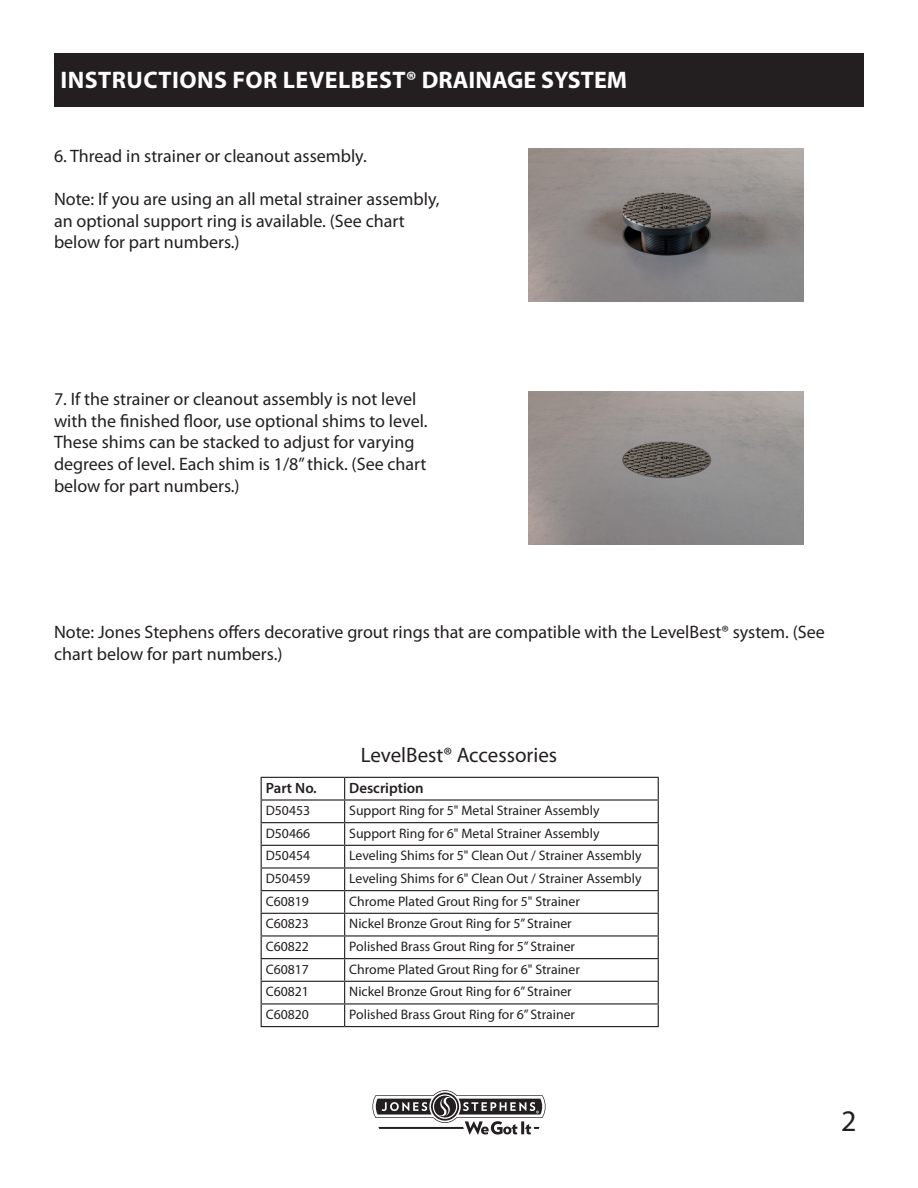
<style>
.page{position:relative;width:918px;height:1188px;background:#fff}
.page>*{position:absolute;margin:0;border:0;box-sizing:border-box;transform-origin:0 0}
.t1{font:30px "Myriad Pro";color:#231f20}
.t2{font:700 24px "Myriad Pro";letter-spacing:.02em;color:#fff}
.t3{font:21px "Myriad Pro";color:#231f20}
.t4{font:18px/21.6px "Myriad Pro";color:#231f20}
.t5{font:600 14.85px "Myriad Pro";color:#231f20}
.t6{font:13.8px "Myriad Pro";color:#231f20}
</style>
<div class="page">
<svg style="left:372px;top:1090px;width:174px;height:45px"></svg>
<div style="left:54px;top:54px;width:810px;height:53px;background:#231f20"></div>
<hr style="left:261px;top:777px;width:84px;height:1px;background:#231f20">
<hr style="left:345px;top:777px;width:314px;height:1px;background:#231f20">
<hr style="left:261px;top:799px;width:84px;height:2px;background:#231f20">
<hr style="left:345px;top:799px;width:314px;height:2px;background:#231f20">
<hr style="left:261px;top:822px;width:84px;height:1px;background:#231f20">
<hr style="left:345px;top:822px;width:314px;height:1px;background:#231f20">
<hr style="left:261px;top:845px;width:84px;height:1px;background:#231f20">
<hr style="left:345px;top:845px;width:314px;height:1px;background:#231f20">
<hr style="left:261px;top:867px;width:84px;height:2px;background:#231f20">
<hr style="left:345px;top:867px;width:314px;height:2px;background:#231f20">
<hr style="left:261px;top:890px;width:84px;height:1px;background:#231f20">
<hr style="left:345px;top:890px;width:314px;height:1px;background:#231f20">
<hr style="left:261px;top:913px;width:84px;height:1px;background:#231f20">
<hr style="left:345px;top:913px;width:314px;height:1px;background:#231f20">
<hr style="left:261px;top:935px;width:84px;height:2px;background:#231f20">
<hr style="left:345px;top:935px;width:314px;height:2px;background:#231f20">
<hr style="left:261px;top:958px;width:84px;height:1px;background:#231f20">
<hr style="left:345px;top:958px;width:314px;height:1px;background:#231f20">
<hr style="left:261px;top:981px;width:84px;height:1px;background:#231f20">
<hr style="left:345px;top:981px;width:314px;height:1px;background:#231f20">
<hr style="left:261px;top:1003px;width:84px;height:2px;background:#231f20">
<svg style="left:261px;top:778px;width:1px;height:248px"></svg>
<hr style="left:345px;top:1003px;width:314px;height:2px;background:#231f20">
<svg style="left:344px;top:778px;width:1px;height:248px"></svg>
<svg style="left:658px;top:778px;width:1px;height:248px"></svg>
<hr style="left:261px;top:1026px;width:84px;height:1px;background:#231f20">
<hr style="left:345px;top:1026px;width:314px;height:1px;background:#231f20">
<img style="left:529px;top:149px;width:274px;height:153px">
<img style="left:529px;top:392px;width:274px;height:153px">
<h2 class="t2" style="left:60px;top:64px;width:568px">INSTRUCTIONS FOR LEVELBEST® DRAINAGE SYSTEM</h2>
<p class="t4" style="left:54px;top:145px;width:314px">6. Thread in strainer or cleanout assembly.</p>
<p class="t4" style="left:54px;top:188px;width:387px">Note: If you are using an all metal strainer assembly, an optional support ring is available. (See chart below for part numbers.)</p>
<p class="t4" style="left:54px;top:388px;width:375px">7. If the strainer or cleanout assembly is not level with the finished floor, use optional shims to level.<br>These shims can be stacked to adjust for varying degrees of level. Each shim is 1/8” thick. (See chart below for part numbers.)</p>
<p class="t4" style="left:54px;top:621px;width:772px">Note: Jones Stephens offers decorative grout rings that are compatible with the LevelBest® system. (See chart below for part numbers.)</p>
<p class="t3" style="left:361px;top:742px;width:198px">LevelBest® Accessories</p>
<p class="t5" style="left:266px;top:779px;width:53px">Part No.</p>
<p class="t5" style="left:349px;top:779px;width:76px">Description</p>
<p class="t6" style="left:266px;top:802px;width:46px">D50453</p>
<p class="t6" style="left:349px;top:802px;width:252px">Support Ring for 5" Metal Strainer Assembly</p>
<p class="t6" style="left:266px;top:824px;width:46px">D50466</p>
<p class="t6" style="left:349px;top:824px;width:252px">Support Ring for 6" Metal Strainer Assembly</p>
<p class="t6" style="left:266px;top:847px;width:46px">D50454</p>
<p class="t6" style="left:349px;top:847px;width:294px">Leveling Shims for 5" Clean Out / Strainer Assembly</p>
<p class="t6" style="left:266px;top:870px;width:46px">D50459</p>
<p class="t6" style="left:349px;top:870px;width:294px">Leveling Shims for 6" Clean Out / Strainer Assembly</p>
<p class="t6" style="left:266px;top:892px;width:45px">C60819</p>
<p class="t6" style="left:349px;top:892px;width:232px">Chrome Plated Grout Ring for 5" Strainer</p>
<p class="t6" style="left:266px;top:915px;width:45px">C60823</p>
<p class="t6" style="left:349px;top:915px;width:224px">Nickel Bronze Grout Ring for 5” Strainer</p>
<p class="t6" style="left:266px;top:938px;width:45px">C60822</p>
<p class="t6" style="left:349px;top:938px;width:227px">Polished Brass Grout Ring for 5” Strainer</p>
<p class="t6" style="left:266px;top:960px;width:45px">C60817</p>
<p class="t6" style="left:349px;top:960px;width:232px">Chrome Plated Grout Ring for 6" Strainer</p>
<p class="t6" style="left:266px;top:983px;width:45px">C60821</p>
<p class="t6" style="left:349px;top:983px;width:224px">Nickel Bronze Grout Ring for 6” Strainer</p>
<p class="t6" style="left:266px;top:1006px;width:45px">C60820</p>
<p class="t6" style="left:349px;top:1006px;width:227px">Polished Brass Grout Ring for 6” Strainer</p>
<h1 class="t1" style="left:841px;top:1102px;width:17px">2</h1>
</div>
